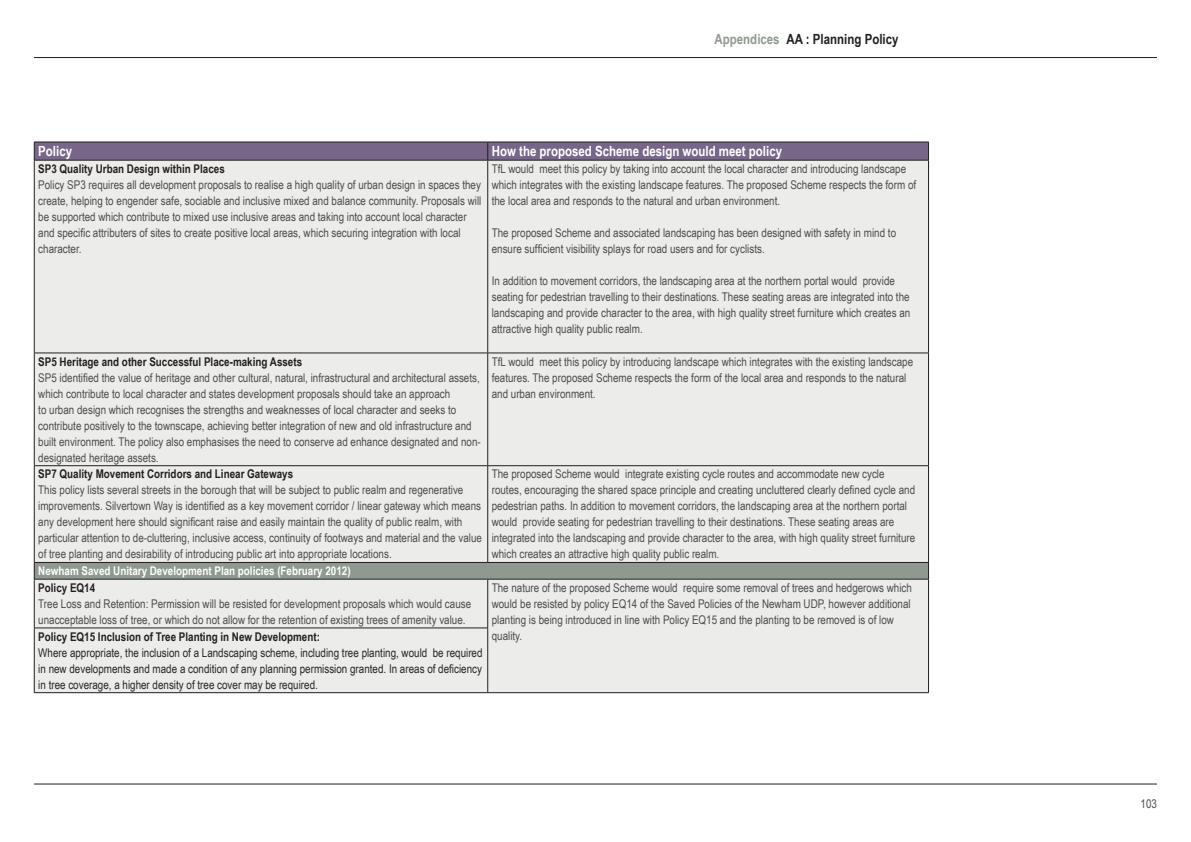
<style>
.page{position:relative;width:1191px;height:842px;background:#fff}
.page>*{position:absolute;margin:0;border:0;box-sizing:border-box;transform-origin:0 0}
.body{font:700 14px "Arial Narrow";color:#fff}
.t1{font:700 14px "Arial Narrow";color:#231f20}
.table_txt{font:12px/16px "Arial Narrow";color:#4b4c4d}
.table_txt-2{font:12px/16px "Arial Narrow";color:#262626;text-align:justify}
.table_txt-3{font:700 12px "Arial Narrow";color:#231f20}
.sub_title{font:700 12px "Arial Narrow";color:#fff}
.s1{color:#90998f}
</style>
<div class="page">
<hr style="left:34px;top:784px;width:1123px;height:1px;background:#231f20">
<hr style="left:34px;top:57px;width:1123px;height:1px;background:#231f20">
<div style="left:35px;top:161px;width:893px;height:531px;background:#ececea"></div>
<div style="left:34px;top:562px;width:894px;height:17px;background:#90998f"></div>
<svg style="left:34px;top:142px;width:895px;height:18px;background:#736282"></svg>
<hr style="left:34px;top:160px;width:454px;height:1px;background:#231f20">
<hr style="left:488px;top:160px;width:440px;height:1px;background:#231f20">
<hr style="left:34px;top:160px;width:1px;height:193px;background:#231f20">
<hr style="left:487px;top:160px;width:1px;height:193px;background:#231f20">
<hr style="left:928px;top:160px;width:1px;height:193px;background:#231f20">
<hr style="left:34px;top:353px;width:454px;height:1px;background:#231f20">
<hr style="left:34px;top:353px;width:1px;height:112px;background:#231f20">
<hr style="left:488px;top:353px;width:440px;height:1px;background:#231f20">
<hr style="left:487px;top:353px;width:1px;height:112px;background:#231f20">
<hr style="left:928px;top:353px;width:1px;height:112px;background:#231f20">
<hr style="left:34px;top:465px;width:454px;height:1px;background:#231f20">
<hr style="left:34px;top:466px;width:1px;height:96px;background:#231f20">
<hr style="left:488px;top:465px;width:440px;height:1px;background:#231f20">
<hr style="left:487px;top:466px;width:1px;height:96px;background:#231f20">
<hr style="left:928px;top:466px;width:1px;height:96px;background:#231f20">
<hr style="left:34px;top:562px;width:454px;height:1px;background:#231f20">
<svg style="left:34px;top:563px;width:1px;height:16px"></svg>
<hr style="left:488px;top:562px;width:440px;height:1px;background:#231f20">
<svg style="left:928px;top:563px;width:1px;height:16px"></svg>
<hr style="left:34px;top:579px;width:454px;height:1px;background:#231f20">
<hr style="left:34px;top:579px;width:1px;height:49px;background:#231f20">
<hr style="left:488px;top:579px;width:440px;height:1px;background:#231f20">
<hr style="left:487px;top:579px;width:1px;height:49px;background:#231f20">
<hr style="left:928px;top:579px;width:1px;height:49px;background:#231f20">
<hr style="left:34px;top:628px;width:454px;height:1px;background:#231f20">
<hr style="left:34px;top:628px;width:1px;height:64px;background:#231f20">
<hr style="left:487px;top:628px;width:1px;height:64px;background:#231f20">
<hr style="left:928px;top:628px;width:1px;height:64px;background:#231f20">
<hr style="left:34px;top:692px;width:454px;height:1px;background:#231f20">
<hr style="left:488px;top:692px;width:440px;height:1px;background:#231f20">
<p class="t1" style="left:714px;top:29px;width:185px"><span class="s1">Appendices</span> AA : Planning Policy</p>
<p class="body" style="left:38px;top:141px;width:35px">Policy</p>
<p class="body" style="left:492px;top:141px;width:292px">How the proposed Scheme design would meet policy</p>
<p class="table_txt-3" style="left:38px;top:160px;width:188px">SP3 Quality Urban Design within Places</p>
<p class="table_txt" style="left:38px;top:176px;width:444px">Policy SP3 requires all development proposals to realise a high quality of urban design in spaces they create, helping to engender safe, sociable and inclusive mixed and balance community. Proposals will be supported which contribute to mixed use inclusive areas and taking into account local character and specific attributers of sites to create positive local areas, which securing integration with local character.</p>
<p class="table_txt" style="left:492px;top:160px;width:426px">TfL would meet this policy by taking into account the local character and introducing landscape which integrates with the existing landscape features. The proposed Scheme respects the form of the local area and responds to the natural and urban environment.</p>
<p class="table_txt" style="left:492px;top:224px;width:406px">The proposed Scheme and associated landscaping has been designed with safety in mind to ensure sufficient visibility splays for road users and for cyclists.</p>
<p class="table_txt" style="left:492px;top:272px;width:420px">In addition to movement corridors, the landscaping area at the northern portal would provide seating for pedestrian travelling to their destinations. These seating areas are integrated into the landscaping and provide character to the area, with high quality street furniture which creates an attractive high quality public realm.</p>
<p class="table_txt-3" style="left:38px;top:352px;width:265px">SP5 Heritage and other Successful Place-making Assets</p>
<p class="table_txt" style="left:38px;top:369px;width:444px">SP5 identified the value of heritage and other cultural, natural, infrastructural and architectural assets, which contribute to local character and states development proposals should take an approach<br>to urban design which recognises the strengths and weaknesses of local character and seeks to contribute positively to the townscape, achieving better integration of new and old infrastructure and built environment. The policy also emphasises the need to conserve ad enhance designated and non&shy;designated heritage assets.</p>
<p class="table_txt-3" style="left:38px;top:465px;width:256px">SP7 Quality Movement Corridors and Linear Gateways</p>
<p class="table_txt" style="left:38px;top:482px;width:445px">This policy lists several streets in the borough that will be subject to public realm and regenerative improvements. Silvertown Way is identified as a key movement corridor / linear gateway which means any development here should significant raise and easily maintain the quality of public realm, with particular attention to de-cluttering, inclusive access, continuity of footways and material and the value of tree planting and desirability of introducing public art into appropriate locations.</p>
<p class="sub_title" style="left:38px;top:562px;width:314px">Newham Saved Unitary Development Plan policies (February 2012)</p>
<p class="table_txt-3" style="left:38px;top:579px;width:58px">Policy EQ14</p>
<p class="table_txt" style="left:38px;top:595px;width:434px">Tree Loss and Retention: Permission will be resisted for development proposals which would cause unacceptable loss of tree, or which do not allow for the retention of existing trees of amenity value.</p>
<p class="table_txt" style="left:492px;top:353px;width:423px">TfL would meet this policy by introducing landscape which integrates with the existing landscape features. The proposed Scheme respects the form of the local area and responds to the natural and urban environment.</p>
<p class="table_txt" style="left:492px;top:466px;width:425px">The proposed Scheme would integrate existing cycle routes and accommodate new cycle routes, encouraging the shared space principle and creating uncluttered clearly defined cycle and pedestrian paths. In addition to movement corridors, the landscaping area at the northern portal would provide seating for pedestrian travelling to their destinations. These seating areas are integrated into the landscaping and provide character to the area, with high quality street furniture which creates an attractive high quality public realm.</p>
<p class="table_txt" style="left:492px;top:579px;width:422px;text-align:justify">The nature of the proposed Scheme would require some removal of trees and hedgerows which would be resisted by policy EQ14 of the Saved Policies of the Newham UDP, however additional planting is being introduced in line with Policy EQ15 and the planting to be removed is of low</p>
<p class="table_txt-3" style="left:38px;top:627px;width:283px">Policy EQ15 Inclusion of Tree Planting in New Development:</p>
<p class="table_txt" style="left:492px;top:627px;width:32px">quality.</p>
<p class="table_txt-2" style="left:38px;top:644px;width:446px">Where appropriate, the inclusion of a Landscaping scheme, including tree planting, would be required in new developments and made a condition of any planning permission granted. In areas of deficiency in tree coverage, a higher density of tree cover may be required.</p>
<p class="table_txt" style="left:1140px;top:795px;width:18px">103</p>
</div>
